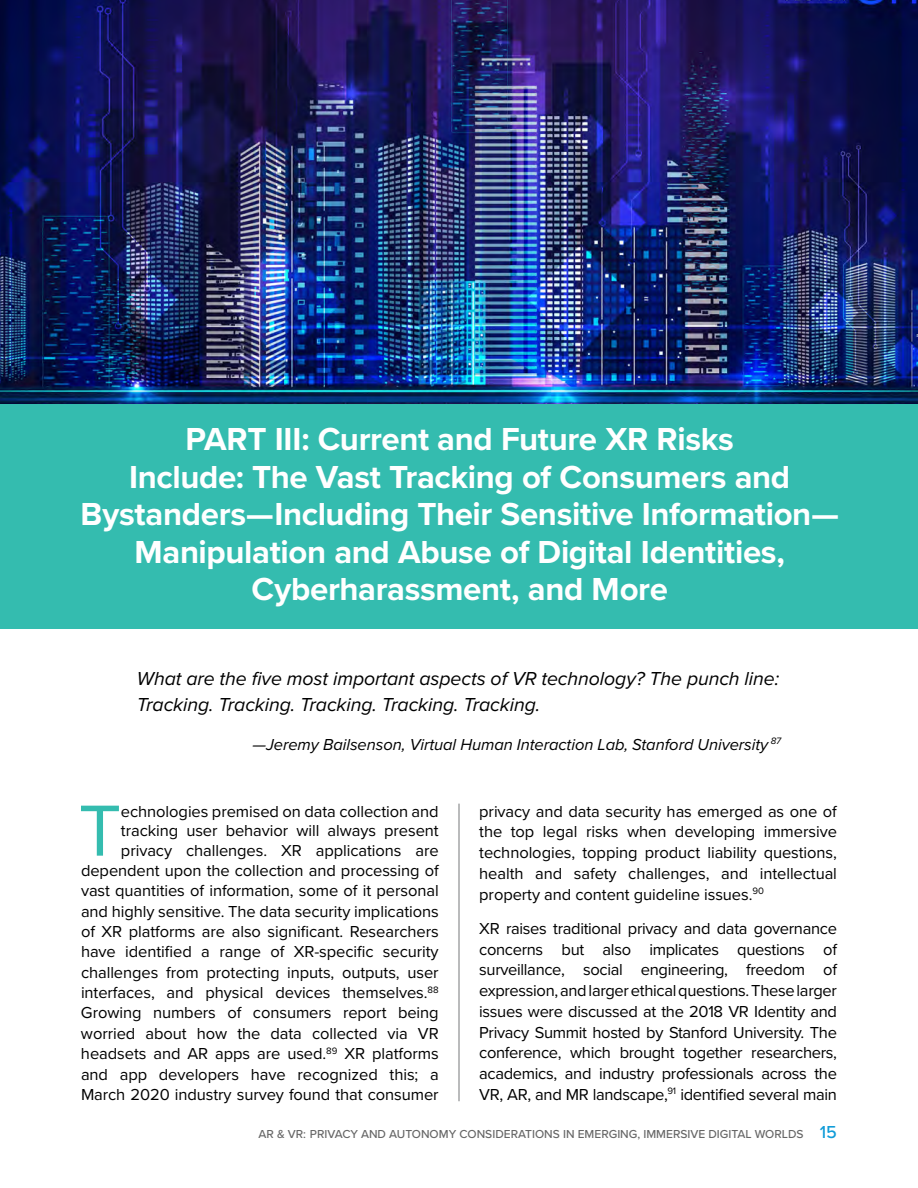
<style>
.page{position:relative;width:918px;height:1188px;background:#fff}
.page>*{position:absolute;margin:0;border:0;box-sizing:border-box;transform-origin:0 0}
.t1{font:75px "Proxima Nova";color:#34bcaf}
.t2{font:700 33px/37.5px "Proxima Nova";letter-spacing:-.01em;color:#fff;text-align:center}
.t3{font:italic 19.5px/25.5px "Proxima Nova";letter-spacing:-.005em;color:#000}
.t4{font:16.5px/20.2px "Proxima Nova";letter-spacing:-.005em;color:#000;text-align:justify}
.t5{font:italic 16.5px "Proxima Nova";letter-spacing:-.005em;color:#000}
.t6{font:500 12px "Proxima Nova";color:#666}
.s1{font-size:18px;color:#109cd8}
</style>
<div class="page">
<hr style="left:459px;top:804px;width:1px;height:297px;background:#77787b">
<img style="left:0;top:0;width:918px;height:404px">
<div style="left:0;top:404px;width:918px;height:224px;background:#34bcaf"></div>
<img style="left:0;top:148px;width:1px;height:312px">
<h2 class="t2" style="left:80px;top:420px;width:760px">PART III: Current and Future XR Risks<br>Include: The Vast Tracking of Consumers and Bystanders—Including Their Sensitive Information— Manipulation and Abuse of Digital Identities, Cyberharassment, and More</h2>
<p class="t3" style="left:137px;top:665px;width:644px">What are the five most important aspects of VR technology? The punch line:<br>Tracking. Tracking. Tracking. Tracking. Tracking.</p>
<p class="t5" style="left:252px;top:732px;width:530px">—Jeremy Bailsenson, Virtual Human Interaction Lab, Stanford University <sup>87</sup></p>
<p class="t4" style="left:81px;top:800px;width:359px;text-align:right">echnologies premised on data collection and tracking user behavior will always present privacy challenges. XR applications are dependent upon the collection and processing of vast quantities of information, some of it personal and highly sensitive. The data security implications of XR platforms are also significant. Researchers have identified a range of XR-specific security challenges from protecting inputs, outputs, user interfaces, and physical devices themselves.<sup>88<br></sup>Growing numbers of consumers report being worried about how the data collected via VR headsets and AR apps are used.<sup>89</sup> XR platforms and app developers have recognized this; a March 2020 industry survey found that consumer</p>
<h1 class="t1" style="left:79px;top:775px;width:44px">T</h1>
<p class="t4" style="left:479px;top:800px;width:359px;line-height:20.7px">privacy and data security has emerged as one of the top legal risks when developing immersive technologies, topping product liability questions, health and safety challenges, and intellectual property and content guideline issues.<sup>90</sup></p>
<p class="t4" style="left:479px;top:917px;width:359px;line-height:20.7px">XR raises traditional privacy and data governance concerns but also implicates questions of surveillance, social engineering, freedom of expression, and larger ethical questions. These larger issues were discussed at the 2018 VR Identity and Privacy Summit hosted by Stanford University. The conference, which brought together researchers, academics, and industry professionals across the VR, AR, and MR landscape,<sup>91</sup> identified several main</p>
<p class="t6" style="left:258px;top:1125px;width:580px">AR &amp; VR: PRIVACY AND AUTONOMY CONSIDERATIONS IN EMERGING, IMMERSIVE DIGITAL WORLDS <span class="s1">15</span></p>
</div>
